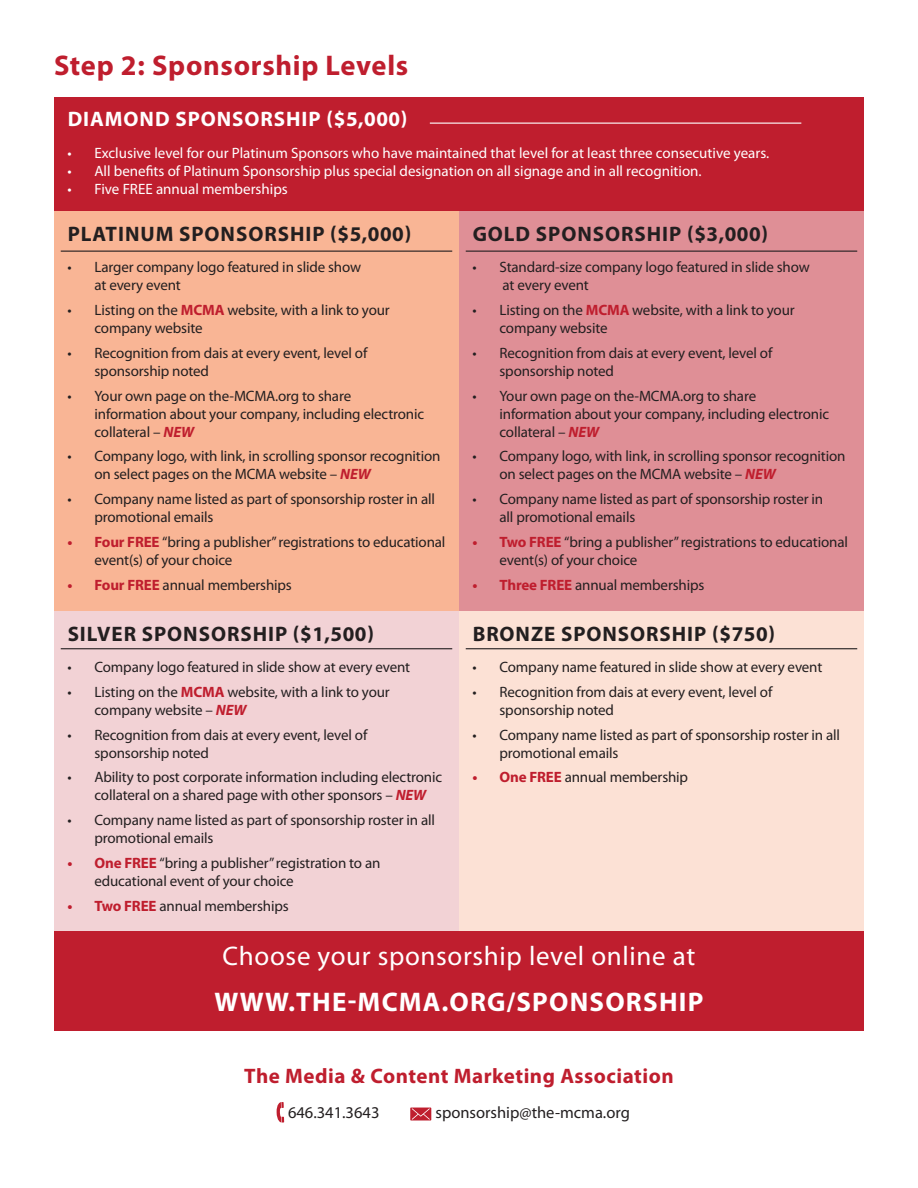
<style>
.page{position:relative;width:918px;height:1188px;background:#fff}
.page>*{position:absolute;margin:0;border:0;box-sizing:border-box;transform-origin:0 0}
.t1{font:700 28.5px "Myriad Pro";letter-spacing:.025em;color:#bf1e2e}
.t2{font:27px "Myriad Pro";letter-spacing:.025em;color:#fff}
.t3{font:700 27px "Myriad Pro";letter-spacing:.045em;color:#fff}
.t4{font:700 21px "Myriad Pro";letter-spacing:.045em;color:#231f20}
.t5{font:700 21px "Myriad Pro";letter-spacing:.025em;color:#bf1e2e}
.t6{font:700 21px "Myriad Pro";letter-spacing:.045em;color:#fff}
.t7{font:16.5px "Myriad Pro";color:#231f20}
.t8{font:15px/18px "Myriad Pro";letter-spacing:-.01em;color:#231f20}
.t9{font:15px "Myriad Pro";color:#fff}
.s1{font-weight:700;color:#bf1e2e}
.s2{font-weight:700;font-style:italic;color:#bf1e2e}
</style>
<div class="page">
<div style="left:54px;top:97px;width:810px;height:115px;background:#bf1e2e"></div>
<div style="left:54px;top:212px;width:405px;height:399px;background:#f9b595"></div>
<div style="left:54px;top:611px;width:405px;height:320px;background:#f2d2d5"></div>
<div style="left:459px;top:212px;width:405px;height:399px;background:#df8f96"></div>
<div style="left:459px;top:611px;width:405px;height:320px;background:#fce1d5"></div>
<hr style="left:430px;top:123px;width:371px;height:1px;background:#fff">
<hr style="left:61px;top:251px;width:391px;height:1px;background:#231f20">
<hr style="left:61px;top:648px;width:391px;height:1px;background:#231f20">
<hr style="left:466px;top:251px;width:391px;height:1px;background:#231f20">
<hr style="left:466px;top:648px;width:391px;height:1px;background:#231f20">
<div style="left:54px;top:931px;width:810px;height:99px;background:#bf1e2e"></div>
<svg style="left:276px;top:1102px;width:8px;height:21px"></svg>
<svg style="left:410px;top:1108px;width:21px;height:13px"></svg>
<p class="t1" style="left:54px;top:47px;width:356px">Step 2: Sponsorship Levels</p>
<p class="t6" style="left:68px;top:106px;width:341px">DIAMOND SPONSORSHIP ($5,000)</p>
<p class="t9" style="left:68px;top:144px;width:703px">• Exclusive level for our Platinum Sponsors who have maintained that level for at least three consecutive years.</p>
<p class="t9" style="left:68px;top:162px;width:636px">• All benefits of Platinum Sponsorship plus special designation on all signage and in all recognition.</p>
<p class="t9" style="left:68px;top:180px;width:222px">• Five FREE annual memberships</p>
<p class="t4" style="left:68px;top:220px;width:345px">PLATINUM SPONSORSHIP ($5,000)</p>
<p class="t8" style="left:94px;top:258px;width:268px;text-indent:-27px">• Larger company logo featured in slide show at every event</p>
<p class="t8" style="left:94px;top:301px;width:297px;text-indent:-27px">• Listing on the <span class="s1">MCMA</span> website, with a link to your company website</p>
<p class="t8" style="left:94px;top:344px;width:274px;text-indent:-27px">• Recognition from dais at every event, level of sponsorship noted</p>
<p class="t8" style="left:94px;top:386px;width:331px;text-indent:-27px">• Your own page on the-MCMA.org to share information about your company, including electronic collateral – <span class="s2">NEW</span></p>
<p class="t8" style="left:94px;top:447px;width:348px;text-indent:-27px">• Company logo, with link, in scrolling sponsor recognition on select pages on the MCMA website – <span class="s2">NEW</span></p>
<p class="t8" style="left:94px;top:490px;width:342px;text-indent:-27px">• Company name listed as part of sponsorship roster in all promotional emails</p>
<p class="t8" style="left:94px;top:533px;width:353px;text-indent:-27px"><span class="s1">• Four FREE</span> “bring a publisher” registrations to educational event(s) of your choice</p>
<p class="t8" style="left:68px;top:575px;width:226px"><span class="s1">• Four FREE</span> annual memberships</p>
<p class="t4" style="left:68px;top:620px;width:308px">SILVER SPONSORSHIP ($1,500)</p>
<p class="t8" style="left:68px;top:658px;width:344px">• Company logo featured in slide show at every event</p>
<p class="t8" style="left:94px;top:683px;width:297px;text-indent:-27px">• Listing on the <span class="s1">MCMA</span> website, with a link to your company website – <span class="s2">NEW</span></p>
<p class="t8" style="left:94px;top:725px;width:274px;text-indent:-27px">• Recognition from dais at every event, level of sponsorship noted</p>
<p class="t8" style="left:94px;top:768px;width:349px;text-indent:-27px">• Ability to post corporate information including electronic collateral on a shared page with other sponsors – <span class="s2">NEW</span></p>
<p class="t8" style="left:94px;top:811px;width:342px;text-indent:-27px">• Company name listed as part of sponsorship roster in all promotional emails</p>
<p class="t8" style="left:94px;top:854px;width:287px;text-indent:-27px"><span class="s1">• One FREE</span> “bring a publisher” registration to an educational event of your choice</p>
<p class="t8" style="left:68px;top:896px;width:223px"><span class="s1">• Two FREE</span> annual memberships</p>
<p class="t4" style="left:473px;top:220px;width:297px">GOLD SPONSORSHIP ($3,000)</p>
<p class="t8" style="left:503px;top:258px;width:309px;text-indent:-30px">• Standard-size company logo featured in slide show at every event</p>
<p class="t8" style="left:500px;top:301px;width:297px;text-indent:-27px">• Listing on the <span class="s1">MCMA</span> website, with a link to your company website</p>
<p class="t8" style="left:500px;top:344px;width:274px;text-indent:-27px">• Recognition from dais at every event, level of sponsorship noted</p>
<p class="t8" style="left:500px;top:386px;width:331px;text-indent:-27px">• Your own page on the-MCMA.org to share information about your company, including electronic collateral – <span class="s2">NEW</span></p>
<p class="t8" style="left:500px;top:447px;width:348px;text-indent:-27px">• Company logo, with link, in scrolling sponsor recognition on select pages on the MCMA website – <span class="s2">NEW</span></p>
<p class="t8" style="left:500px;top:490px;width:325px;text-indent:-27px">• Company name listed as part of sponsorship roster in all promotional emails</p>
<p class="t8" style="left:500px;top:533px;width:350px;text-indent:-27px"><span class="s1">• Two FREE</span> “bring a publisher” registrations to educational event(s) of your choice</p>
<p class="t8" style="left:472px;top:575px;width:233px"><span class="s1">• Three FREE</span> annual memberships</p>
<p class="t4" style="left:473px;top:620px;width:304px">BRONZE SPONSORSHIP ($750)</p>
<p class="t8" style="left:472px;top:658px;width:351px">• Company name featured in slide show at every event</p>
<p class="t8" style="left:500px;top:683px;width:274px;text-indent:-27px">• Recognition from dais at every event, level of sponsorship noted</p>
<p class="t8" style="left:500px;top:725px;width:342px;text-indent:-27px">• Company name listed as part of sponsorship roster in all promotional emails</p>
<p class="t8" style="left:472px;top:768px;width:217px"><span class="s1">• One FREE</span> annual membership</p>
<p class="t2" style="left:223px;top:939px;width:474px">Choose your sponsorship level online at</p>
<p class="t3" style="left:215px;top:984px;width:490px">WWW.THE-MCMA.ORG/SPONSORSHIP</p>
<p class="t5" style="left:244px;top:1063px;width:431px">The Media &amp; Content Marketing Association</p>
<p class="t7" style="left:288px;top:1102px;width:93px">646.341.3643</p>
<p class="t7" style="left:435px;top:1102px;width:196px">sponsorship@the-mcma.org</p>
</div>
